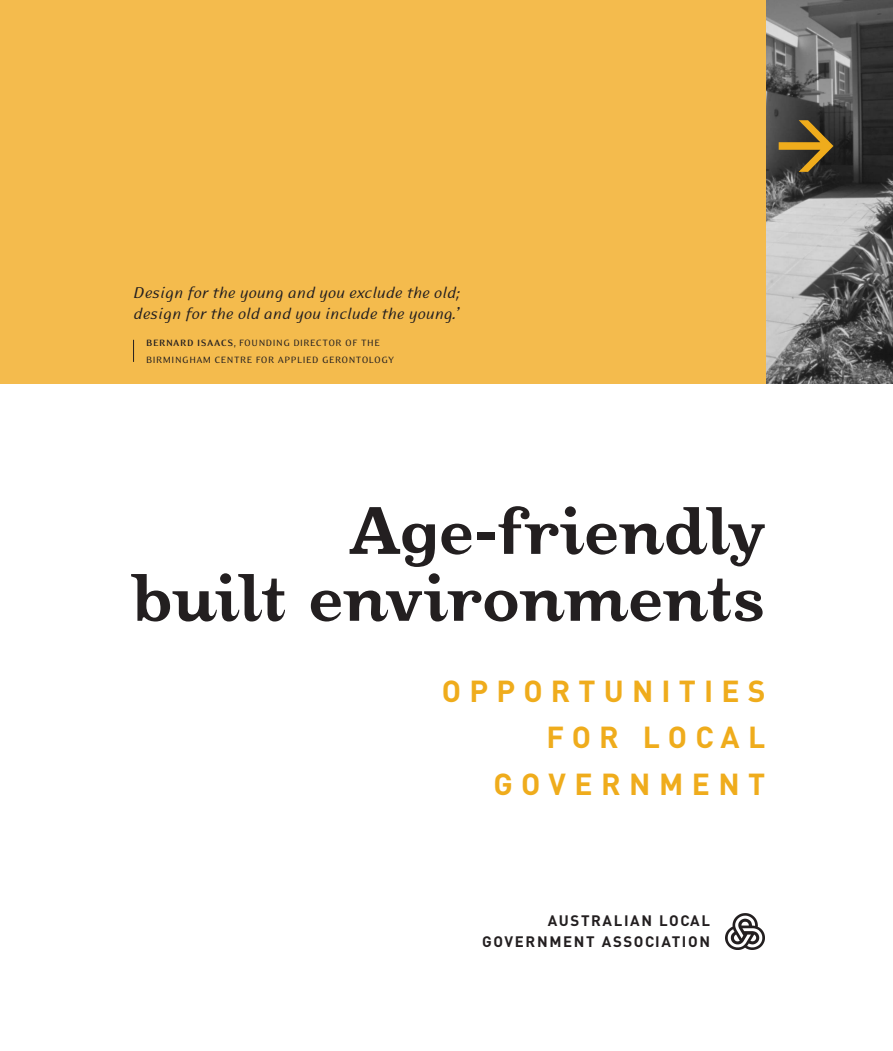
<style>
.page{position:relative;width:893px;height:1051px;background:#fff}
.page>*{position:absolute;margin:0;border:0;box-sizing:border-box;transform-origin:0 0}
.t1{font:700 72.6px/66.9px "Oxtail";letter-spacing:-.01em;color:#231f20;text-align:right}
.t2{font:700 30px/46.5px "DIN";letter-spacing:.27em;color:#efac1c;text-align:right}
.t3{font:italic 18px/21px "Eidetic Modern";letter-spacing:-.01em;color:#231f20}
.t4{font:700 15px/21px "DIN";letter-spacing:.11em;color:#231f20;text-align:right}
.t5{font:10.5px/16.5px "Eidetic Modern";letter-spacing:.04em;color:#231f20}
.s1{font-weight:700}
</style>
<div class="page">
<svg style="left:765px;top:0;width:128px;height:383px;background:#71706f"></svg>
<img style="left:774px;top:114px;width:65px;height:63px">
<div style="left:0;top:0;width:765px;height:383px;background:#f4bb4d"></div>
<svg style="left:133px;top:340px;width:1px;height:22px"></svg>
<img style="left:726px;top:913px;width:38px;height:36px">
<p class="t3" style="left:133px;top:284px;width:328px">Design for the young and you exclude the old; design for the old and you include the young.’</p>
<p class="t5" style="left:146px;top:336px;width:249px"><span class="s1">BERNARD ISAACS</span>, FOUNDING DIRECTOR OF THE<br>BIRMINGHAM CENTRE FOR APPLIED GERONTOLOGY</p>
<h1 class="t1" style="left:131px;top:503px;width:636px">Age-friendly<br>built environments</h1>
<h2 class="t2" style="left:442px;top:671px;width:325px">OPPORTUNITIES<br>FOR LOCAL<br>GOVERNMENT</h2>
<p class="t4" style="left:482px;top:911px;width:229px">AUSTRALIAN LOCAL<br>GOVERNMENT ASSOCIATION</p>
</div>
